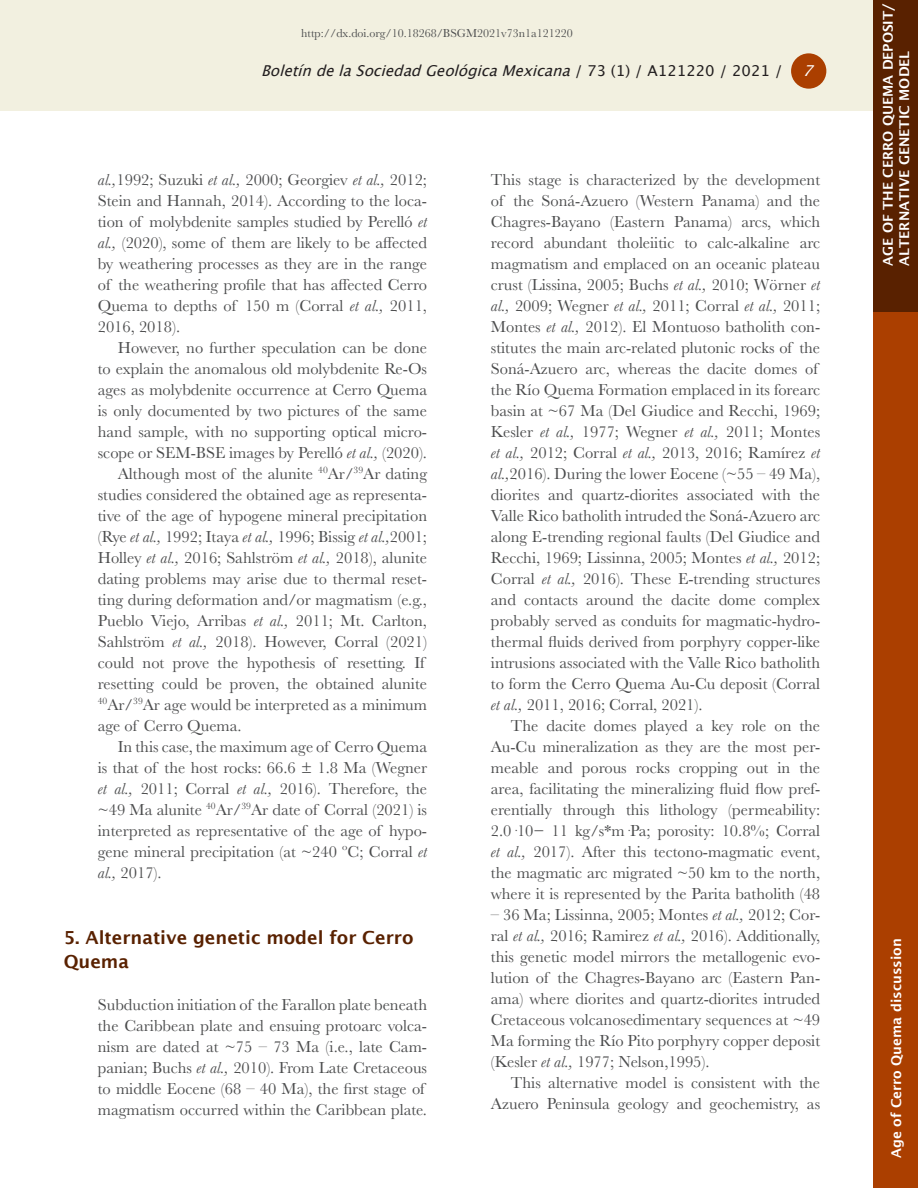
<style>
.page{position:relative;width:918px;height:1188px;background:#fff}
.page>*{position:absolute;margin:0;border:0;box-sizing:border-box;transform-origin:0 0}
.Hierarchy_1{font:600 18px/24px "Lucida Sans";color:#592100}
.Indented-text{font:16.5px/21px "Baskerville";color:#4b4c4d;text-align:justify}
.t1{font:italic 15px "Lucida Grande";color:#231f20}
.t2{font:italic 15px "Lucida Grande";color:#fff}
.Section{font:600 13.5px/16.2px "Lucida Sans";color:#fff}
.t3{font:12px "Baskerville";color:#4b4c4d}
.s1{font-style:normal}
.s2{font-style:italic}
</style>
<div class="page">
<div style="left:874px;top:311px;width:44px;height:877px;background:#ab3f00"></div>
<div style="left:0;top:0;width:874px;height:111px;background:#f2f0e0"></div>
<div style="left:791px;top:53px;width:35px;height:36px;background:#ab3f00;border-radius:50%"></div>
<div style="left:874px;top:0;width:44px;height:311px;background:#592100"></div>
<p class="t3" style="left:301px;top:26px;width:273px">http://dx.doi.org/10.18268/BSGM2021v73n1a121220</p>
<p class="t1" style="left:261px;top:62px;width:523px">BoletíndelaSociedadGeológicaMexicana<span class="s1">/ 7 3 ( 1 ) / A 1 2 1 2 2 0 / 2 0 2 1 /</span></p>
<p class="t2" style="left:803px;top:62px;width:19px">7</p>
<p class="Indented-text" style="left:98px;top:169px;width:331px"><span class="s2">al.,</span>1992; Suzuki <span class="s2">et al.,</span> 2000; Georgiev <span class="s2">et al.,</span> 2012; Stein and Hannah, 2014). According to the loca&shy;tion of molybdenite samples studied by Perelló <span class="s2">et al.,</span> (2020), some of them are likely to be affected by weathering processes as they are in the range of the weathering profile that has affected Cerro Quema to depths of 150 m (Corral <span class="s2">et al.,</span> 2011, 2016, 2018).</p>
<p class="Indented-text" style="left:98px;top:337px;width:331px;text-indent:20px">However, no further speculation can be done to explain the anomalous old molybdenite Re-Os ages as molybdenite occurrence at Cerro Quema is only documented by two pictures of the same hand sample, with no supporting optical micro&shy;scope or SEM-BSE images by Perelló <span class="s2">et al.,</span> (2020).</p>
<p class="Indented-text" style="left:98px;top:463px;width:331px;text-align:left;text-indent:20px">Although most of the alunite <sup>40</sup>Ar/<sup>39</sup>Ar dating studies considered the obtained age as representa&shy;tive of the age of hypogene mineral precipitation (Rye <span class="s2">et al.,</span> 1992; Itaya <span class="s2">et al.,</span> 1996; Bissig <span class="s2">et al.,</span>2001; Holley <span class="s2">et al.,</span> 2016; Sahlström <span class="s2">et al.,</span> 2018), alunite dating problems may arise due to thermal reset&shy;ting during deformation and/or magmatism (e.g., Pueblo Viejo, Arribas <span class="s2">et al.,</span> 2011; Mt. Carlton, Sahlström <span class="s2">et al.,</span> 2018). However, Corral (2021) could not prove the hypothesis of resetting. If resetting could be proven, the obtained alunite <sup>40</sup>Ar/<sup>39</sup>Ar age would be interpreted as a minimum age of Cerro Quema.</p>
<p class="Indented-text" style="left:98px;top:736px;width:331px;text-indent:20px">In this case, the maximum age of Cerro Quema is that of the host rocks: 66.6 ± 1.8 Ma (Wegner <span class="s2">et al.,</span> 2011; Corral <span class="s2">et al.,</span> 2016). Therefore, the ~49 Ma alunite <sup>40</sup>Ar/<sup>39</sup>Ar date of Corral (2021) is interpreted as representative of the age of hypo&shy;gene mineral precipitation (at ~240 ºC; Corral <span class="s2">et al.,</span> 2017).</p>
<p class="Hierarchy_1" style="left:64px;top:925px;width:351px">5. Alternative genetic model for Cerro<br>Quema</p>
<p class="Indented-text" style="left:98px;top:994px;width:331px;text-align:left">Subduction initiation of the Farallon plate beneath the Caribbean plate and ensuing protoarc volca&shy;nism are dated at ~75 – 73 Ma (i.e., late Cam&shy;panian; Buchs <span class="s2">et al.,</span> 2010). From Late Cretaceous to middle Eocene (68 – 40 Ma), the first stage of magmatism occurred within the Caribbean plate.</p>
<p class="Indented-text" style="left:491px;top:169px;width:331px;text-align:left">This stage is characterized by the development of the Soná-Azuero (Western Panama) and the Chagres-Bayano (Eastern Panama) arcs, which record abundant tholeiitic to calc-alkaline arc magmatism and emplaced on an oceanic plateau crust (Lissina, 2005; Buchs <span class="s2">et al.,</span> 2010; Wörner <span class="s2">et al.,</span> 2009; Wegner <span class="s2">et al.,</span> 2011; Corral <span class="s2">et al.,</span> 2011; Montes <span class="s2">et al.,</span> 2012). El Montuoso batholith con&shy;stitutes the main arc-related plutonic rocks of the Soná-Azuero arc, whereas the dacite domes of the Río Quema Formation emplaced in its forearc basin at ~67 Ma (Del Giudice and Recchi, 1969; Kesler <span class="s2">et al.,</span> 1977; Wegner <span class="s2">et al.,</span> 2011; Montes <span class="s2">et al.,</span> 2012; Corral <span class="s2">et al.,</span> 2013, 2016; Ramírez <span class="s2">et al.,</span>2016). During the lower Eocene (~55 – 49 Ma), diorites and quartz-diorites associated with the Valle Rico batholith intruded the Soná-Azuero arc along E-trending regional faults (Del Giudice and Recchi, 1969; Lissinna, 2005; Montes <span class="s2">et al.,</span> 2012; Corral <span class="s2">et al.,</span> 2016). These E-trending structures and contacts around the dacite dome complex probably served as conduits for magmatic-hydro&shy;thermal fluids derived from porphyry copper-like intrusions associated with the Valle Rico batholith to form the Cerro Quema Au-Cu deposit (Corral <span class="s2">et al.,</span> 2011, 2016; Corral, 2021).</p>
<p class="Indented-text" style="left:491px;top:715px;width:331px;text-indent:20px">The dacite domes played a key role on the Au-Cu mineralization as they are the most per&shy;meable and porous rocks cropping out in the area, facilitating the mineralizing fluid flow pref&shy;erentially through this lithology (permeability:<br>2.0·10− 11 kg/s*m·Pa; porosity: 10.8%; Corral <span class="s2">et al.,</span> 2017). After this tectono-magmatic event, the magmatic arc migrated ~50 km to the north, where it is represented by the Parita batholith (48</p>
<p class="Indented-text" style="left:491px;top:904px;width:331px">– 36 Ma; Lissinna, 2005; Montes <span class="s2">et al.,</span> 2012; Cor&shy;ral <span class="s2">et al.,</span> 2016; Ramirez <span class="s2">et al.,</span> 2016). Additionally, this genetic model mirrors the metallogenic evo&shy;lution of the Chagres-Bayano arc (Eastern Pan&shy;ama) where diorites and quartz-diorites intruded Cretaceous volcanosedimentary sequences at ~49<br>Ma forming the Río Pito porphyry copper deposit (Kesler <span class="s2">et al.,</span> 1977; Nelson,1995).</p>
<p class="Indented-text" style="left:491px;top:1072px;width:331px;text-align:right">This alternative model is consistent with the<br>Azuero Peninsula geology and geochemistry, as</p>
<p class="Section" style="left:880px;top:266px;width:264px;rotate:-90deg">AGE OF THE CERRO QUEMA DEPOSIT/<br>ALTERNATIVE GENETIC MODEL</p>
<p class="Section" style="left:888px;top:1158px;width:221px;rotate:-90deg">Age of Cerro Quema discussion</p>
</div>
